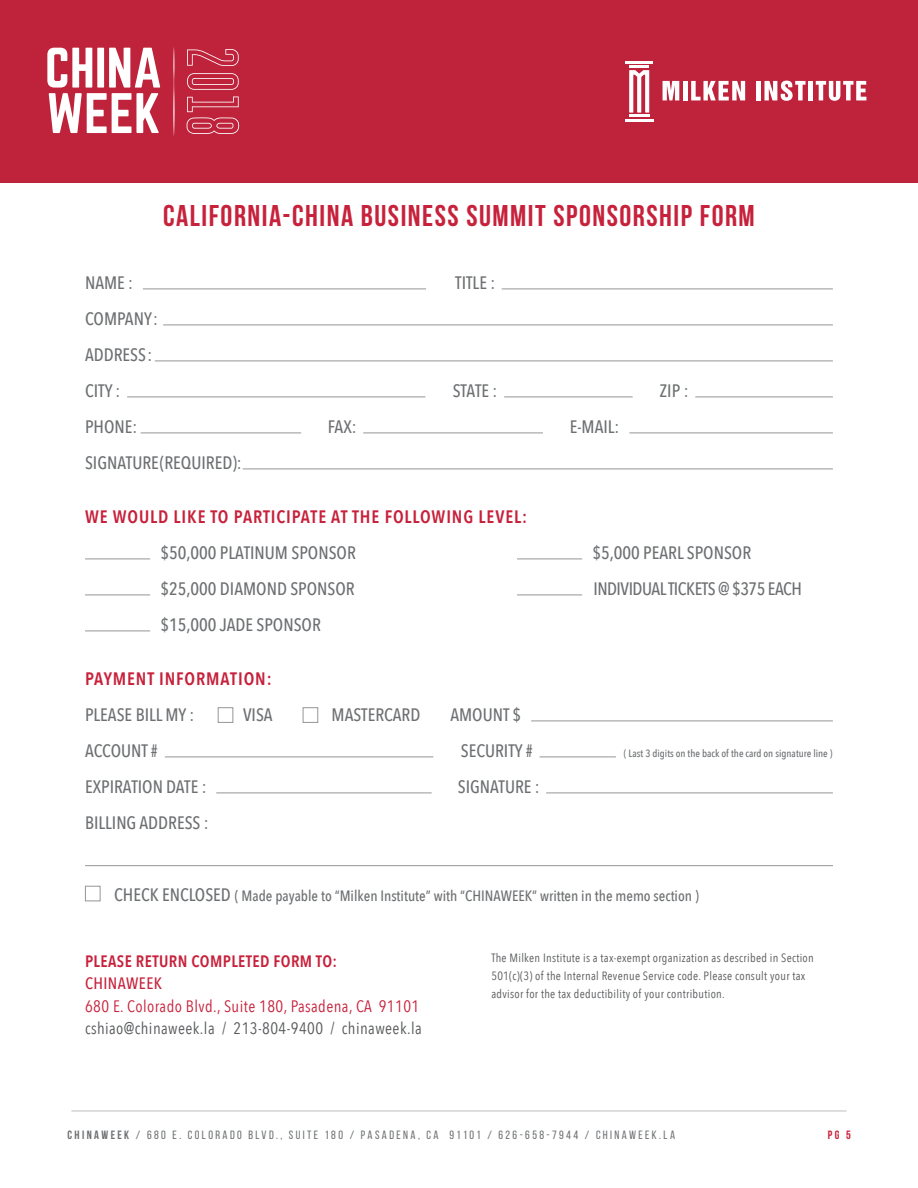
<style>
.page{position:relative;width:918px;height:1188px;background:#fff}
.page>*{position:absolute;margin:0;border:0;box-sizing:border-box;transform-origin:0 0}
.t1{font:700 30px "Bebas Neue";letter-spacing:.05em;color:#c7213b}
.t2{font:500 18px/36px "Avenir Next Condensed";color:#6d6f71}
.t3{font:600 18px "Avenir Next Condensed";letter-spacing:.05em;color:#c7213b}
.t4{font:500 18px "Avenir Next Condensed";letter-spacing:-.025em;color:#6d6f71}
.t5{font:16.5px "Avenir Next Condensed";letter-spacing:.025em;color:#58595b}
.t6{font:16.5px "Avenir Next Condensed";letter-spacing:.025em;color:#c7213b}
.t7{font:600 16.5px "Avenir Next Condensed";letter-spacing:.025em;color:#c7213b}
.t8{font:500 16.5px "Avenir Next Condensed";letter-spacing:.025em;color:#c7213b}
.t9{font:500 15px "Avenir Next Condensed";color:#6d6f71}
.t10{font:12px/18px "Avenir Next Condensed";letter-spacing:.025em;color:#58595b}
.t11{font:12px "Bebas Neue";letter-spacing:.2em;color:#6d6f71}
.t12{font:700 12px "Bebas Neue";color:#c7213b}
.t13{font:500 10.5px "Avenir Next Condensed";color:#6d6f71}
.s1{font-size:18px}
.s2{font-weight:700}
</style>
<div class="page">
<hr style="left:71px;top:1111px;width:776px;height:1px;background:#bcbec0">
<div style="left:0;top:0;width:918px;height:183px;background:#be233b"></div>
<svg style="left:47px;top:48px;width:113px;height:85px"></svg>
<svg style="left:173px;top:47px;width:2px;height:89px"></svg>
<svg style="left:187px;top:49px;width:52px;height:17px"></svg>
<svg style="left:187px;top:73px;width:52px;height:17px"></svg>
<svg style="left:187px;top:96px;width:52px;height:38px"></svg>
<svg style="left:663px;top:81px;width:16px;height:19px"></svg>
<div style="left:683px;top:81px;width:5px;height:19px;background:#fff"></div>
<svg style="left:691px;top:81px;width:54px;height:19px"></svg>
<div style="left:756px;top:81px;width:5px;height:19px;background:#fff"></div>
<svg style="left:764px;top:81px;width:42px;height:20px"></svg>
<div style="left:808px;top:81px;width:5px;height:19px;background:#fff"></div>
<svg style="left:816px;top:81px;width:50px;height:20px"></svg>
<hr style="left:629px;top:66px;width:20px;height:2px;background:#fff">
<hr style="left:625px;top:61px;width:28px;height:3px;background:#fff">
<hr style="left:629px;top:115px;width:20px;height:2px;background:#fff">
<hr style="left:625px;top:120px;width:29px;height:2px;background:#fff">
<svg style="left:629px;top:70px;width:20px;height:42px"></svg>
<hr style="left:143px;top:289px;width:283px;height:1px;background:#949698">
<hr style="left:502px;top:289px;width:331px;height:1px;background:#949698">
<hr style="left:163px;top:325px;width:670px;height:1px;background:#949698">
<hr style="left:155px;top:361px;width:678px;height:1px;background:#949698">
<hr style="left:127px;top:397px;width:298px;height:1px;background:#949698">
<hr style="left:504px;top:397px;width:129px;height:1px;background:#949698">
<hr style="left:695px;top:397px;width:138px;height:1px;background:#949698">
<hr style="left:141px;top:433px;width:160px;height:1px;background:#949698">
<hr style="left:363px;top:433px;width:180px;height:1px;background:#949698">
<hr style="left:629px;top:433px;width:204px;height:1px;background:#949698">
<hr style="left:243px;top:469px;width:590px;height:1px;background:#949698">
<hr style="left:85px;top:559px;width:65px;height:1px;background:#949698">
<hr style="left:517px;top:559px;width:65px;height:1px;background:#949698">
<hr style="left:85px;top:595px;width:65px;height:1px;background:#949698">
<hr style="left:517px;top:595px;width:65px;height:1px;background:#949698">
<hr style="left:85px;top:631px;width:65px;height:1px;background:#949698">
<div style="left:218px;top:707px;width:15px;height:16px;border:1px solid #949698"></div>
<div style="left:303px;top:707px;width:15px;height:16px;border:1px solid #949698"></div>
<hr style="left:531px;top:721px;width:302px;height:1px;background:#949698">
<hr style="left:165px;top:757px;width:268px;height:1px;background:#949698">
<hr style="left:540px;top:757px;width:76px;height:1px;background:#949698">
<hr style="left:216px;top:793px;width:216px;height:1px;background:#949698">
<hr style="left:546px;top:793px;width:287px;height:1px;background:#949698">
<hr style="left:85px;top:865px;width:748px;height:1px;background:#949698">
<div style="left:85px;top:886px;width:15px;height:15px;border:1px solid #949698"></div>
<h1 class="t1" style="left:163px;top:199px;width:593px">CALIFORNIA-CHINA BUSINESS SUMMIT SPONSORSHIP FORM</h1>
<p class="t2" style="left:85px;top:265px;width:49px">NAME :</p>
<p class="t2" style="left:455px;top:265px;width:41px">TITLE :</p>
<p class="t2" style="left:85px;top:301px;width:74px">COMPANY :<br>ADDRESS :<br>CITY :</p>
<p class="t2" style="left:453px;top:373px;width:46px">STATE :</p>
<p class="t2" style="left:660px;top:373px;width:30px">ZIP :</p>
<p class="t2" style="left:85px;top:409px;width:54px">PHONE:</p>
<p class="t2" style="left:328px;top:409px;width:30px">FAX:</p>
<p class="t2" style="left:570px;top:409px;width:51px">E-MAIL:</p>
<p class="t2" style="left:85px;top:445px;width:158px">SIGNATURE (REQUIRED):</p>
<p class="t3" style="left:85px;top:501px;width:444px">WE WOULD LIKE TO PARTICIPATE AT THE FOLLOWING LEVEL:</p>
<p class="t2" style="left:160px;top:535px;width:197px">$50,000 PLATINUM SPONSOR</p>
<p class="t2" style="left:592px;top:535px;width:160px">$5,000 PEARL SPONSOR</p>
<p class="t2" style="left:160px;top:571px;width:196px">$25,000 DIAMOND SPONSOR</p>
<p class="t4" style="left:593px;top:578px;width:210px">INDIVIDUAL TICKETS @ $375 EACH</p>
<p class="t2" style="left:160px;top:607px;width:162px">$15,000 JADE SPONSOR</p>
<p class="t3" style="left:85px;top:663px;width:188px">PAYMENT INFORMATION:</p>
<p class="t2" style="left:85px;top:697px;width:111px">PLEASE BILL MY :</p>
<p class="t2" style="left:243px;top:697px;width:31px">VISA</p>
<p class="t2" style="left:332px;top:697px;width:90px">MASTERCARD</p>
<p class="t2" style="left:450px;top:697px;width:72px">AMOUNT $</p>
<p class="t2" style="left:85px;top:733px;width:74px">ACCOUNT #</p>
<p class="t2" style="left:461px;top:733px;width:73px">SECURITY #</p>
<p class="t13" style="left:624px;top:747px;width:210px">( Last 3 digits on the back of the card on signature line )</p>
<p class="t2" style="left:85px;top:769px;width:123px">EXPIRATION DATE :</p>
<p class="t2" style="left:458px;top:769px;width:83px">SIGNATURE :</p>
<p class="t2" style="left:85px;top:805px;width:125px">BILLING ADDRESS :</p>
<p class="t9" style="left:114px;top:887px;width:586px"><span class="s1">CHECK ENCLOSED</span> ( Made payable to “Milken Institute” with “CHINAWEEK” written in the memo section )</p>
<p class="t7" style="left:85px;top:947px;width:254px">PLEASE RETURN COMPLETED FORM TO:</p>
<p class="t8" style="left:85px;top:974px;width:79px">CHINAWEEK</p>
<p class="t6" style="left:85px;top:992px;width:336px">680 E. Colorado Blvd., Suite 180, Pasadena, CA 91101</p>
<p class="t5" style="left:85px;top:1015px;width:338px">cshiao@chinaweek.la / 213-804-9400 / chinaweek.la</p>
<p class="t10" style="left:491px;top:949px;width:324px">The Milken Institute is a tax-exempt organization as described in Section<br>501(c)(3) of the Internal Revenue Service code. Please consult your tax advisor for the tax deductibility of your contribution.</p>
<p class="t11" style="left:68px;top:1128px;width:609px"><span class="s2">CHINAWEEK</span> / 680 E. COLORADO BLVD., SUITE 180 / PASADENA, CA 91101 / 626-658-7944 / CHINAWEEK.LA</p>
<p class="t12" style="left:828px;top:1128px;width:25px">PG 5</p>
</div>
